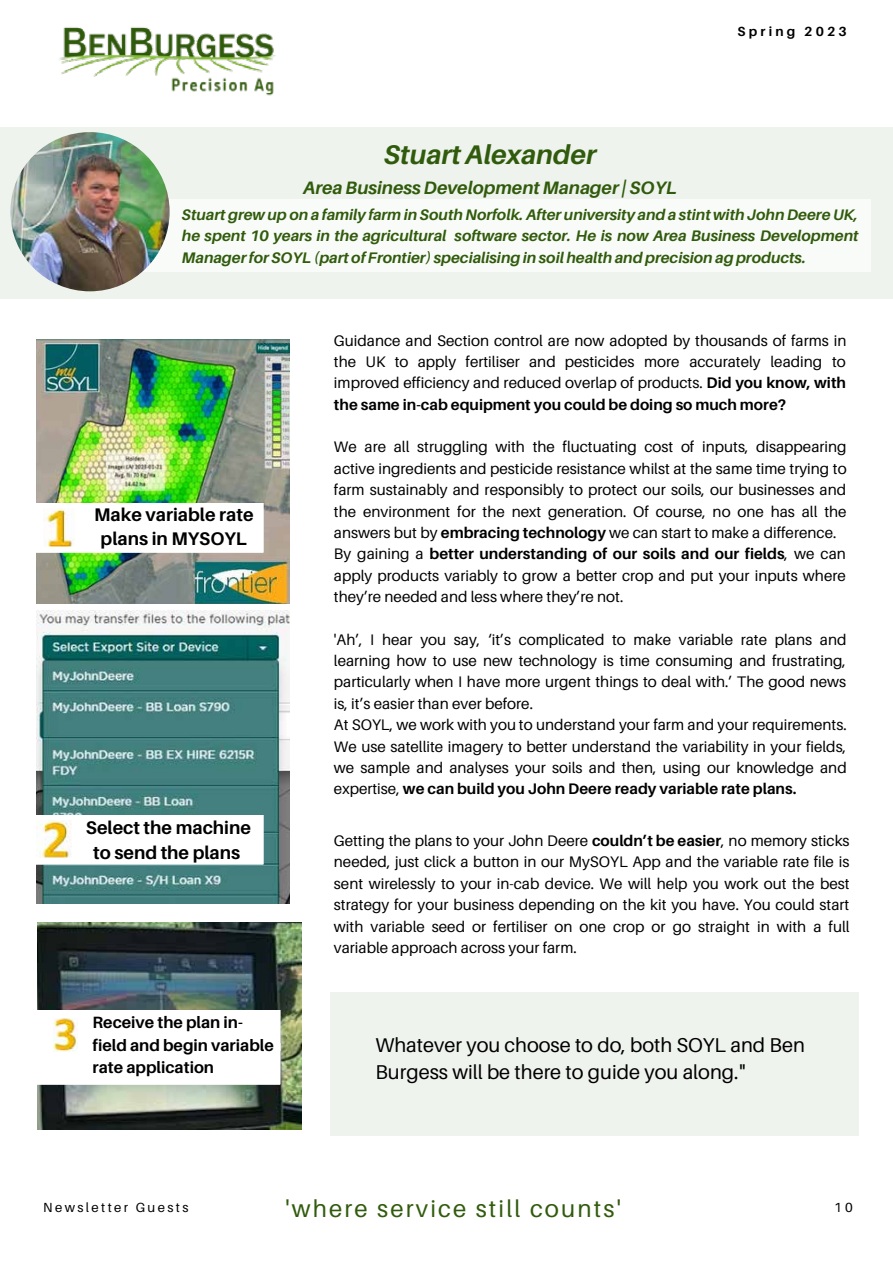
<style>
.page{position:relative;width:893px;height:1264px;background:#fff}
.page>*{position:absolute;margin:0;border:0;box-sizing:border-box;transform-origin:0 0}
.t1{font:italic 700 27px "Aileron";color:#315b0c}
.t2{font:24px "Aileron";letter-spacing:.09em;color:#315b0c}
.t3{font:19.95px/27px "Aileron";color:#000}
.t4{font:700 18.3px/24.8px "Aileron";color:#000;text-align:center}
.t5{font:italic 700 18px "Aileron";color:#315b0c}
.t6{font:700 16.35px/22.5px "Aileron";color:#000}
.t7{font:15.3px/21.3px "Aileron";color:#000;text-align:justify}
.t8{font:italic 700 15.3px/21.3px "Aileron";color:#315b0c;text-align:justify}
.t9{font:13.2px "Aileron";letter-spacing:.18em;color:#000}
.t10{font:700 13.2px "Aileron";letter-spacing:.24em;color:#000}
.s1{font-weight:700}
</style>
<div class="page">
<div style="left:1px;top:127px;width:891px;height:171px;background:#eff3ee"></div>
<img style="left:38px;top:922px;width:263px;height:207px">
<img style="left:37px;top:340px;width:252px;height:264px">
<img style="left:37px;top:611px;width:252px;height:292px">
<div style="left:330px;top:991px;width:528px;height:144px;background:#eff3ee"></div>
<svg style="left:37px;top:503px;width:227px;height:49px"></svg>
<img style="left:43px;top:508px;width:31px;height:38px">
<svg style="left:36px;top:815px;width:228px;height:49px"></svg>
<img style="left:37px;top:820px;width:35px;height:38px">
<div style="left:43px;top:199px;width:827px;height:72px;background:#fff"></div>
<img style="left:10px;top:132px;width:160px;height:159px;border-radius:80px">
<img style="left:59px;top:27px;width:217px;height:69px">
<svg style="left:38px;top:1010px;width:242px;height:74px"></svg>
<img style="left:53px;top:1018px;width:25px;height:33px">
<h1 class="t1" style="left:384px;top:139px;width:213px">Stuart Alexander</h1>
<p class="t5" style="left:303px;top:177px;width:375px">Area Business Development Manager | SOYL</p>
<p class="t10" style="left:737px;top:24px;width:111px">Spring 2023</p>
<p class="t8" style="left:182px;top:204px;width:678px">Stuart grew up on a family farm in South Norfolk. After university and a stint with John Deere UK, he spent 10 years in the agricultural software sector. He is now Area Business Development Manager for SOYL (part of Frontier) specialising in soil health and precision ag products.</p>
<p class="t4" style="left:94px;top:502px;width:161px">Make variable rate plans in MYSOYL</p>
<p class="t4" style="left:86px;top:815px;width:167px">Select the machine to send the plans</p>
<p class="t6" style="left:92px;top:1011px;width:183px">Receive the plan in&shy;field and begin variable rate application</p>
<p class="t7" style="left:334px;top:330px;width:514px">Guidance and Section control are now adopted by thousands of farms in the UK to apply fertiliser and pesticides more accurately leading to improved efficiency and reduced overlap of products. <span class="s1">Did you know, with the same in-cab equipment you could be doing so much more?</span></p>
<p class="t7" style="left:334px;top:436px;width:514px;text-align:left">We are all struggling with the fluctuating cost of inputs, disappearing active ingredients and pesticide resistance whilst at the same time trying to farm sustainably and responsibly to protect our soils, our businesses and the environment for the next generation. Of course, no one has all the answers but by <span class="s1">embracing technology</span> we can start to make a difference.<br>By gaining a <span class="s1">better understanding of our soils and our fields</span>, we can apply products variably to grow a better crop and put your inputs where they’re needed and less where they’re not.</p>
<p class="t7" style="left:334px;top:629px;width:514px;text-align:left">'Ah’, I hear you say, ‘it’s complicated to make variable rate plans and learning how to use new technology is time consuming and frustrating, particularly when I have more urgent things to deal with.’ The good news is, it’s easier than ever before.<br>At SOYL, we work with you to understand your farm and your requirements.<br>We use satellite imagery to better understand the variability in your fields, we sample and analyses your soils and then, using our knowledge and expertise, <span class="s1">we can build you John Deere ready variable rate plans.</span></p>
<p class="t7" style="left:334px;top:830px;width:517px">Getting the plans to your John Deere <span class="s1">couldn’t be easier</span>, no memory sticks needed, just click a button in our MySOYL App and the variable rate file is sent wirelessly to your in-cab device. We will help you work out the best strategy for your business depending on the kit you have. You could start with variable seed or fertiliser on one crop or go straight in with a full variable approach across your farm.</p>
<h3 class="t3" style="left:375px;top:1031px;width:431px">Whatever you choose to do, both SOYL and Ben<br>Burgess will be there to guide you along."</h3>
<h2 class="t2" style="left:285px;top:1194px;width:337px">'where service still counts'</h2>
<p class="t9" style="left:43px;top:1200px;width:147px">Newsletter Guests</p>
<p class="t9" style="left:834px;top:1200px;width:20px">10</p>
</div>
